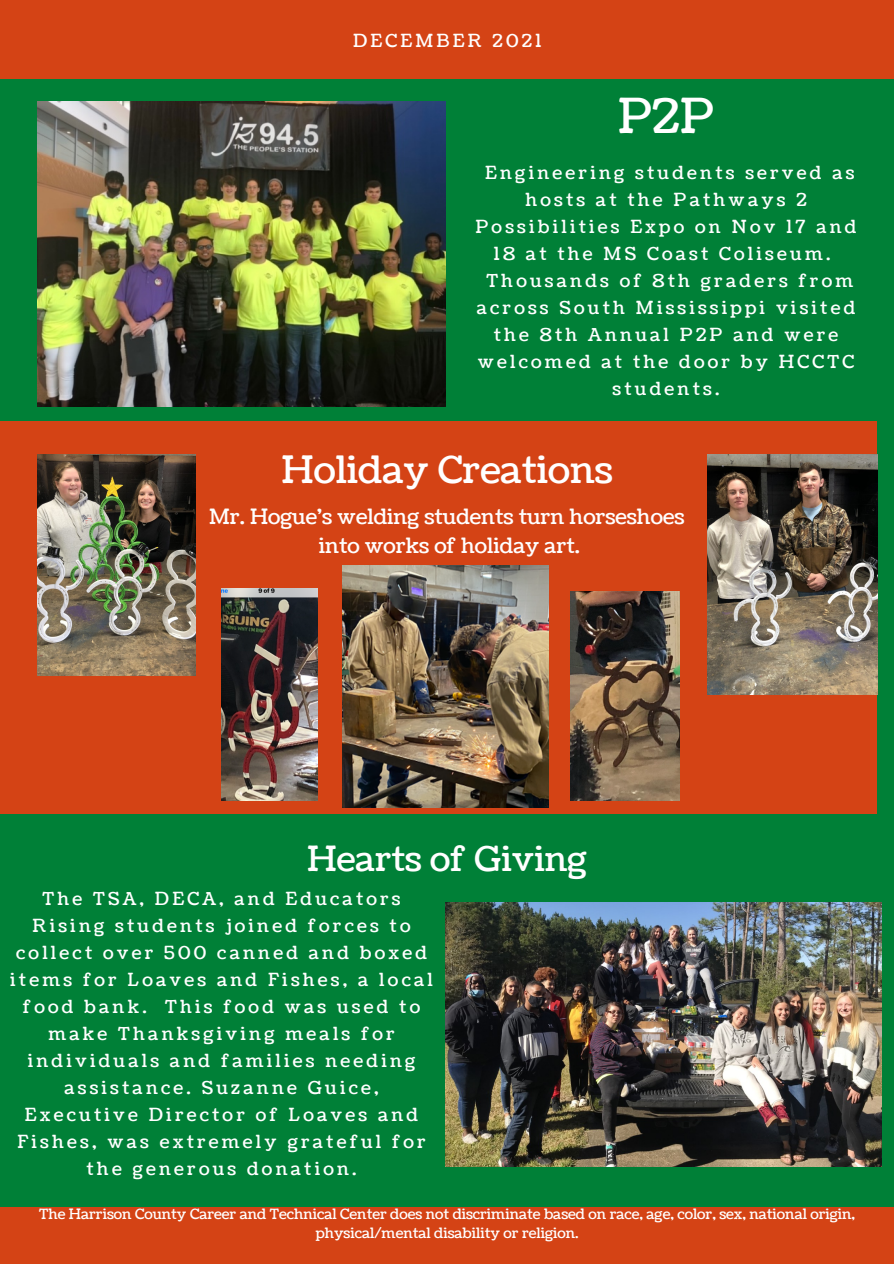
<style>
.page{position:relative;width:894px;height:1264px;background:#fff}
.page>*{position:absolute;margin:0;border:0;box-sizing:border-box;transform-origin:0 0}
.t1{font:48px "Coustard";color:#fff}
.t2{font:37.5px "Coustard";color:#fff}
.t3{font:34.5px "Coustard";color:#fff}
.t4{font:21px "Coustard";color:#fff}
.t5{font:18px/27px "Coustard";letter-spacing:.18em;color:#fff;text-align:center}
.t6{font:14.25px/19.2px "Coustard";color:#fff;text-align:center}
</style>
<div class="page">
<div style="left:0;top:0;width:893px;height:1263px;background:#008037"></div>
<div style="left:0;top:0;width:893px;height:78px;background:#d44315"></div>
<div style="left:0;top:1206px;width:893px;height:57px;background:#d44315"></div>
<div style="left:0;top:421px;width:877px;height:392px;background:#d44315"></div>
<img style="left:445px;top:902px;width:436px;height:264px">
<img style="left:221px;top:588px;width:96px;height:212px">
<img style="left:570px;top:591px;width:109px;height:209px">
<img style="left:343px;top:565px;width:205px;height:242px">
<img style="left:38px;top:101px;width:407px;height:305px">
<img style="left:38px;top:454px;width:157px;height:221px">
<img style="left:707px;top:454px;width:170px;height:240px">
<p class="t5" style="left:353px;top:28px;width:189px">DECEMBER 2021</p>
<p class="t1" style="left:617px;top:84px;width:98px">P2P</p>
<p class="t5" style="left:475px;top:159px;width:382px">Engineering students served as hosts at the Pathways 2<br>Possibilities Expo on Nov 17 and<br>18 at the MS Coast Coliseum.<br>Thousands of 8th graders from across South Mississippi visited the 8th Annual P2P and were welcomed at the door by HCCTC students.</p>
<p class="t2" style="left:281px;top:444px;width:333px">Holiday Creations</p>
<p class="t4" style="left:209px;top:502px;width:476px">Mr. Hogue's welding students turn horseshoes</p>
<p class="t4" style="left:319px;top:532px;width:262px">into works of holiday art.</p>
<p class="t3" style="left:307px;top:836px;width:281px">Hearts of Giving</p>
<p class="t5" style="left:10px;top:885px;width:424px">The TSA, DECA, and Educators<br>Rising students joined forces to collect over 500 canned and boxed items for Loaves and Fishes, a local food bank. This food was used to make Thanksgiving meals for individuals and families needing assistance. Suzanne Guice,<br>Executive Director of Loaves and<br>Fishes, was extremely grateful for the generous donation.</p>
<p class="t6" style="left:39px;top:1204px;width:817px">The Harrison County Career and Technical Center does not discriminate based on race, age, color, sex, national origin, physical/mental disability or religion.</p>
</div>
